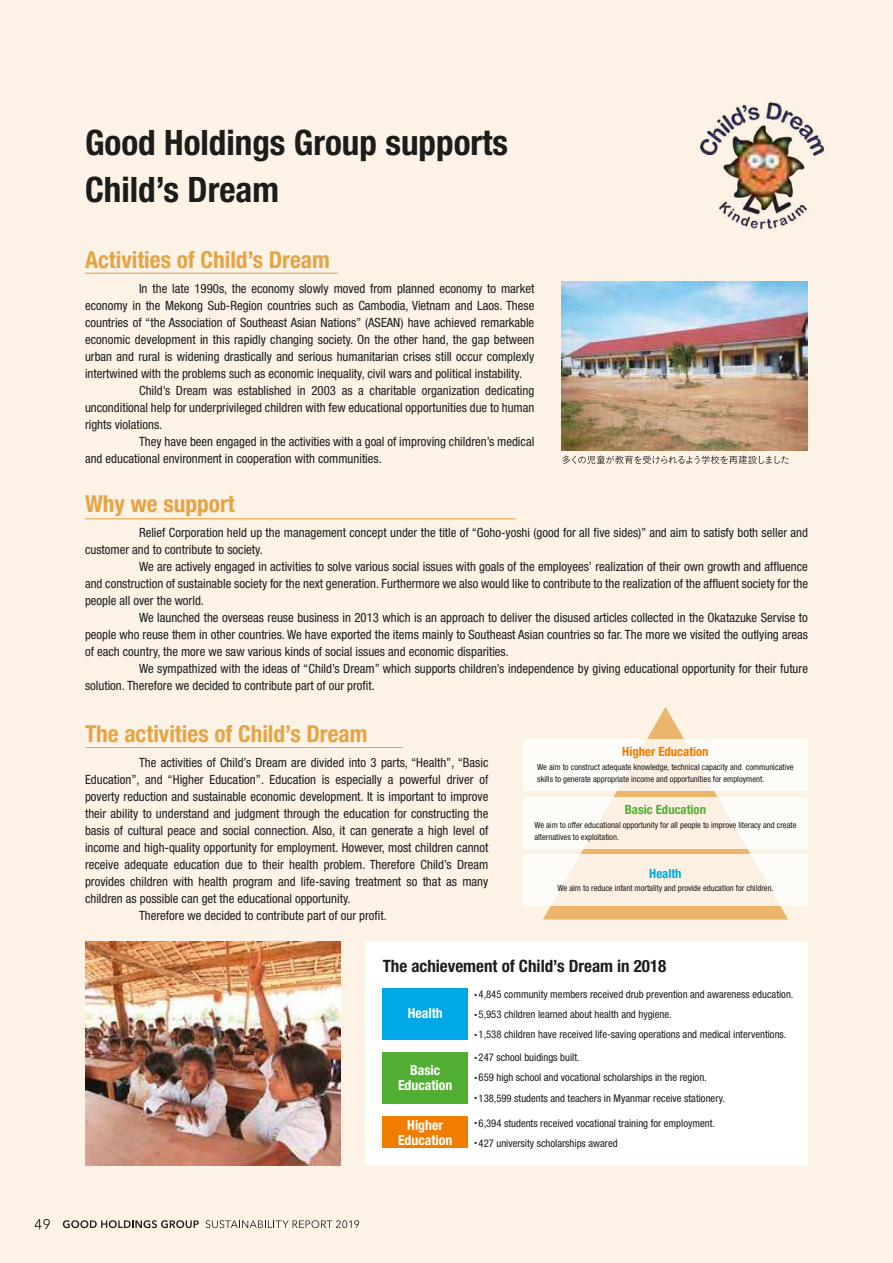
<style>
.page{position:relative;width:893px;height:1263px;background:#fcf2e5}
.page>*{position:absolute;margin:0;border:0;box-sizing:border-box;transform-origin:0 0}
.t1{font:700 condensed 35.1px/46.8px "Helvetica Neue LT Std";color:#1c1c1b}
.t2{font:700 condensed 23.4px "Helvetica Neue LT Std";color:#e6a444}
.t3{font:700 condensed 16.95px "Helvetica Neue LT Std";color:#1c1c1b}
.t4{font:700 condensed 13.8px/14.9px "Helvetica Neue LT Std";color:#fff;text-align:center}
.t5{font:condensed 12.75px/17px "Helvetica Neue LT Std";color:#1c1c1b;text-align:right}
.t6{font:700 condensed 12.75px "Helvetica Neue LT Std";color:#ef7d00}
.t7{font:700 condensed 12.75px "Helvetica Neue LT Std";color:#52ae32}
.t8{font:700 condensed 12.75px "Helvetica Neue LT Std";color:#00a8e7}
.t9{font:condensed 10.65px "Helvetica Neue LT Std";color:#1c1c1b}
.t10{font:10.65px "Koz Go Pr 6 N";color:#1c1c1b}
.t11{font:condensed 8.55px/11.7px "Helvetica Neue LT Std";color:#1c1c1b}
</style>
<div class="page">
<svg style="left:543px;top:707px;width:245px;height:212px"></svg>
<img style="left:561px;top:282px;width:247px;height:169px">
<img style="left:85px;top:942px;width:255px;height:223px">
<svg style="left:523px;top:740px;width:285px;height:51px;fill:#fefcf9"></svg>
<div style="left:523px;top:797px;width:285px;height:51px;background:linear-gradient(to right,#fdf6ee,#fdf6ee)"></div>
<svg style="left:523px;top:855px;width:285px;height:51px"></svg>
<img style="left:700px;top:102px;width:125px;height:128px">
<svg style="left:562px;top:455px;width:227px;height:9px"></svg>
<div style="left:366px;top:942px;width:442px;height:223px;background:#fff"></div>
<hr style="left:85px;top:273px;width:252px;height:1px;background:#e6a444">
<hr style="left:85px;top:518px;width:430px;height:1px;background:#e6a444">
<hr style="left:85px;top:747px;width:318px;height:1px;background:#e6a444">
<div style="left:383px;top:989px;width:85px;height:51px;background:#00a8e7"></div>
<div style="left:383px;top:1052px;width:85px;height:51px;background:#52ae32"></div>
<div style="left:383px;top:1116px;width:85px;height:32px;background:#ef7d00"></div>
<svg style="left:35px;top:1219px;width:15px;height:10px"></svg>
<svg style="left:63px;top:1220px;width:136px;height:8px"></svg>
<svg style="left:206px;top:1220px;width:153px;height:8px"></svg>
<h1 class="t1" style="left:85px;top:118px;width:425px">Good Holdings Group supports<br>Child s’ Dream</h1>
<h2 class="t2" style="left:85px;top:245px;width:246px">Activities of Child s’ Dream</h2>
<p class="t5" style="left:139px;top:280px;width:397px">In the late 1990 ,s the economy slowly moved from planned economy to market</p>
<p class="t5" style="left:85px;top:297px;width:451px">economy in the Mekong Sub-Region countries such as Cambodia, Vietnam and Laos. These</p>
<p class="t5" style="left:85px;top:314px;width:451px">countries of “the Association of Southeast Asian Nations” (ASEAN) have achieved remarkable</p>
<p class="t5" style="left:85px;top:331px;width:451px">economic development in this rapidly changing society. On the other hand, the gap between</p>
<p class="t5" style="left:85px;top:348px;width:451px">urban and rural is widening drastically and serious humanitarian crises still occur complexly</p>
<p class="t5" style="left:85px;top:365px;width:438px">intertwined with the problems such as economic inequality, civil wars and political instability.</p>
<p class="t5" style="left:139px;top:382px;width:397px">Child s’ Dream was established in 2003 as a charitable organization dedicating</p>
<p class="t5" style="left:85px;top:399px;width:451px">unconditional help for underprivileged children with few educational opportunities due to human</p>
<p class="t5" style="left:85px;top:416px;width:79px">rights violations.</p>
<p class="t5" style="left:139px;top:433px;width:397px">They have been engaged in the activities with a goal of improving children s’ medical</p>
<p class="t5" style="left:85px;top:450px;width:298px">and educational environment in cooperation with communities.</p>
<h2 class="t2" style="left:85px;top:490px;width:151px">Why we support</h2>
<p class="t5" style="left:139px;top:524px;width:670px">Relief Corporation held up the management concept under the title of “Goho-yoshi (good for all five sides)” and aim to satisfy both seller and</p>
<p class="t5" style="left:85px;top:541px;width:179px">customer and to contribute to society.</p>
<p class="t5" style="left:139px;top:558px;width:670px">We are actively engaged in activities to solve various social issues with goals of the employees’ realization of their own growth and affluence</p>
<p class="t5" style="left:85px;top:575px;width:724px">and construction of sustainable society for the next generation. Furthermore we also would like to contribute to the realization of the affluent society for the</p>
<p class="t5" style="left:85px;top:592px;width:120px">people all over the world.</p>
<p class="t5" style="left:139px;top:609px;width:670px">We launched the overseas reuse business in 2013 which is an approach to deliver the disused articles collected in the Okatazuke Servise to</p>
<p class="t5" style="left:85px;top:626px;width:724px">people who reuse them in other countries. We have exported the items mainly to Southeast Asian countries so far. The more we visited the outlying areas</p>
<p class="t5" style="left:85px;top:643px;width:425px">of each country, the more we saw various kinds of social issues and economic disparities.</p>
<p class="t5" style="left:139px;top:660px;width:670px">We sympathized with the ideas of “Child s’ Dream” which supports children s’ independence by giving educational opportunity for their future</p>
<p class="t5" style="left:85px;top:677px;width:291px">solution. Therefore we decided to contribute part of our profit.</p>
<h2 class="t2" style="left:85px;top:719px;width:284px">The activities of Child s’ Dream</h2>
<p class="t5" style="left:139px;top:754px;width:351px">The activities of Child s’ Dream are divided into 3 parts “, Health “,” Basic of</p>
<p class="t6" style="left:622px;top:744px;width:88px">Higher Education</p>
<p class="t11" style="left:537px;top:761px;width:229px">We aim to construct adequate knowledge, technical capacity and<br>skills to generate appropriate income and opportunities for employment.</p>
<p class="t7" style="left:625px;top:802px;width:83px">Basic Education</p>
<p class="t11" style="left:746px;top:761px;width:49px">communicative</p>
<p class="t5" style="left:400px;top:771px;width:43px">powerful</p>
<p class="t5" style="left:85px;top:771px;width:120px">Education ,” and “Higher</p>
<p class="t5" style="left:85px;top:788px;width:405px">poverty reduction and sustainable economic development isIt. important to improve</p>
<p class="t5" style="left:85px;top:805px;width:405px">their ability to understand and judgment through the education for constructing the</p>
<p class="t5" style="left:85px;top:822px;width:405px">basis of cultural peace and social connection. Also it, can generate a high level of</p>
<p class="t5" style="left:85px;top:839px;width:405px">income and high-quality opportunity for employment. However, most children cannot</p>
<p class="t5" style="left:85px;top:856px;width:405px">receive adequate education due to their health problem. Therefore Child s’ Dream</p>
<p class="t5" style="left:85px;top:873px;width:405px">provides children with health program and life-saving treatment so that as many</p>
<p class="t5" style="left:85px;top:890px;width:267px">children as possible can get the educational opportunity.</p>
<p class="t5" style="left:139px;top:907px;width:249px">Therefore we decided to contribute part of our profit.</p>
<p class="t5" style="left:209px;top:771px;width:108px">Education .” Education</p>
<p class="t5" style="left:322px;top:771px;width:9px">is</p>
<p class="t5" style="left:336px;top:771px;width:48px">especially</p>
<p class="t5" style="left:447px;top:771px;width:28px">driver</p>
<p class="t5" style="left:388px;top:771px;width:7px">a</p>
<p class="t11" style="left:534px;top:819px;width:264px">We aim to offer educational opportunity for all people to improve literacy and create alternatives to exploitation.</p>
<p class="t8" style="left:649px;top:865px;width:34px">Health</p>
<p class="t11" style="left:558px;top:882px;width:217px">We aim to reduce infant mortality and provide education for children.</p>
<h3 class="t3" style="left:383px;top:955px;width:285px">The achievement of Child s’ Dream in 2018</h3>
<p class="t4" style="left:408px;top:1005px;width:37px">Health</p>
<p class="t4" style="left:398px;top:1062px;width:56px">Basic<br>Education</p>
<p class="t4" style="left:398px;top:1117px;width:56px">Higher<br>Education</p>
<p class="t9" style="left:479px;top:988px;width:316px">4,845 community members received drub prevention and awareness education.</p>
<p class="t10" style="left:471px;top:988px;width:12px">・</p>
<p class="t9" style="left:479px;top:1008px;width:195px">5,953 children learned about health and hygiene.</p>
<p class="t10" style="left:471px;top:1009px;width:12px">・</p>
<p class="t9" style="left:479px;top:1028px;width:309px">1,538 children have received life-saving operations and medical interventions.</p>
<p class="t10" style="left:471px;top:1029px;width:12px">・</p>
<p class="t9" style="left:479px;top:1051px;width:103px">247 school buidings built.</p>
<p class="t10" style="left:471px;top:1052px;width:12px">・</p>
<p class="t9" style="left:479px;top:1071px;width:230px">659 high school and vocational scholarships in the region.</p>
<p class="t10" style="left:471px;top:1072px;width:12px">・</p>
<p class="t9" style="left:479px;top:1092px;width:248px">138,599 students and teachers in Myanmar receive stationery.</p>
<p class="t10" style="left:471px;top:1092px;width:12px">・</p>
<p class="t9" style="left:479px;top:1116px;width:238px">6,394 students received vocational training for employment.</p>
<p class="t10" style="left:471px;top:1117px;width:12px">・</p>
<p class="t9" style="left:479px;top:1137px;width:141px">427 university scholarships awared</p>
<p class="t10" style="left:471px;top:1137px;width:12px">・</p>
</div>
